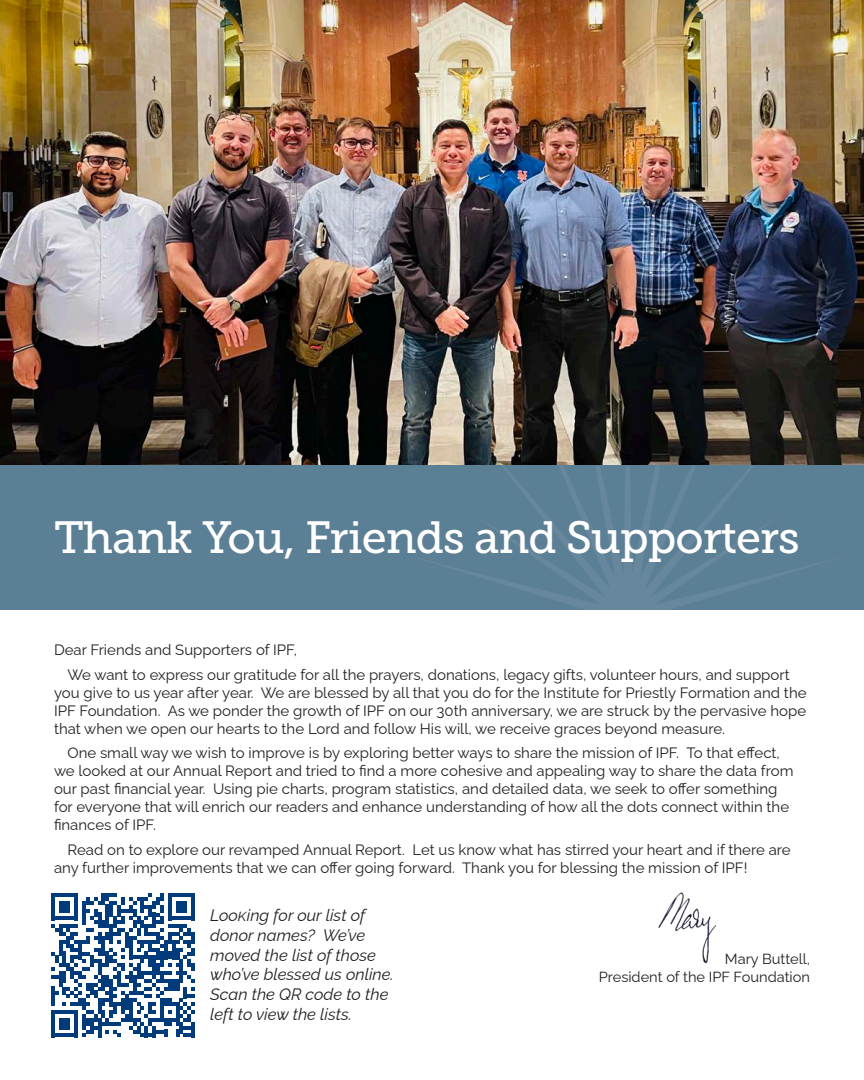
<style>
.page{position:relative;width:864px;height:1080px;background:#fff}
.page>*{position:absolute;margin:0;border:0;box-sizing:border-box;transform-origin:0 0}
.t1{font:45px "Museo Slab 500";letter-spacing:-.02em;color:#fff}
.t2{font:italic 16.5px/19.8px "Raleway";color:#231f20}
.t3{font:15px/18px "Raleway";color:#231f20}
.t4{font:14.7px "Raleway";color:#231f20}
</style>
<div class="page">
<img style="left:0;top:0;width:864px;height:465px">
<div style="left:0;top:465px;width:864px;height:145px;background:#5b7f95"></div>
<svg style="left:432px;top:466px;width:391px;height:144px"></svg>
<img style="left:658px;top:892px;width:58px;height:71px">
<svg style="left:51px;top:893px;width:144px;height:144px"></svg>
<hr style="left:191px;top:1022px;width:4px;height:15px;background:#013b7c">
<p class="t1" style="left:54px;top:512px;width:747px">Thank You, Friends and Supporters</p>
<p class="t3" style="left:54px;top:639px;width:245px">Dear Friends and Supporters of IPF,</p>
<p class="t3" style="left:54px;top:664px;width:754px;text-indent:14px">We want to express our gratitude for all the prayers, donations, legacy gifts, volunteer hours, and support you give to us year after year. We are blessed by all that you do for the Institute for Priestly Formation and the IPF Foundation. As we ponder the growth of IPF on our 30th anniversary, we are struck by the pervasive hope that when we open our hearts to the Lord and follow His will, we receive graces beyond measure.</p>
<p class="t3" style="left:54px;top:742px;width:741px;text-indent:14px">One small way we wish to improve is by exploring better ways to share the mission of IPF. To that effect, we looked at our Annual Report and tried to find a more cohesive and appealing way to share the data from our past financial year. Using pie charts, program statistics, and detailed data, we seek to offer something for everyone that will enrich our readers and enhance understanding of how all the dots connect within the finances of IPF.</p>
<p class="t3" style="left:54px;top:839px;width:738px;text-indent:14px">Read on to explore our revamped Annual Report. Let us know what has stirred your heart and if there are any further improvements that we can offer going forward. Thank you for blessing the mission of IPF!</p>
<p class="t2" style="left:210px;top:904px;width:185px">LooKing for our list of donor names? We’ve moved the list of those who’ve blessed us online.<br>Scan the QR code to the left to view the lists.</p>
<p class="t4" style="left:725px;top:948px;width:87px">Mary Buttell,</p>
<p class="t4" style="left:599px;top:965px;width:213px">President of the IPF Foundation</p>
</div>
